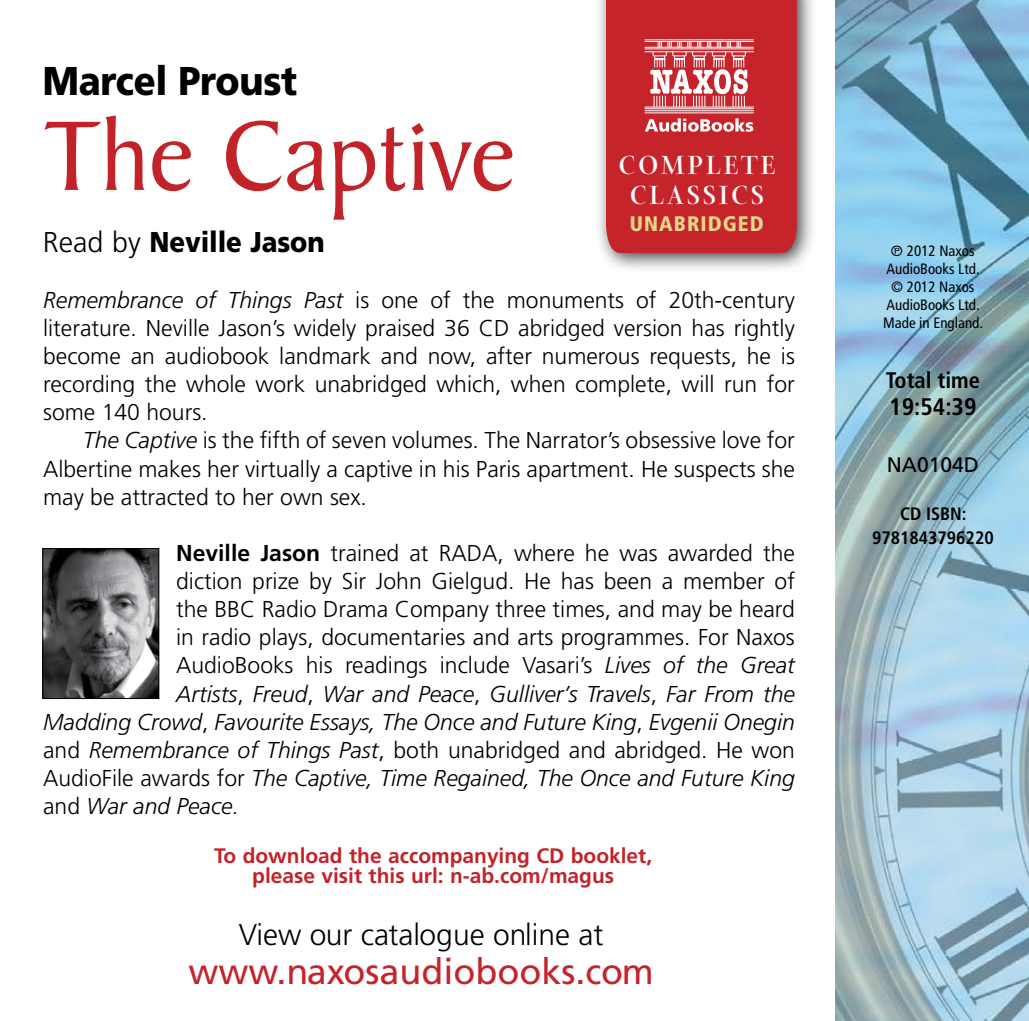
<style>
.page{position:relative;width:1029px;height:1021px;background:#fff}
.page>*{position:absolute;margin:0;border:0;box-sizing:border-box;transform-origin:0 0}
.t1{font:106.2px "Baker Signet BT";color:#c22329}
.t2{font:900 40.2px "Frutiger";letter-spacing:-.005em;color:#000;scale:.9 1}
.t3{font:36px "Frutiger";color:#c6242b}
.t4{font:300 30px "Frutiger";color:#000}
.t5{font:900 28.8px "Frutiger";letter-spacing:-.005em;color:#000;scale:.9 1}
.t6{font:700 28.5px/30px "Arepo";letter-spacing:.1em;color:#fff;text-align:center}
.t7{font:700 condensed 24px "Frutiger";color:#000}
.t8{font:300 22.8px/28.2px "Frutiger";color:#000;text-align:justify}
.t9{font:italic 300 22.8px "Frutiger";color:#000}
.t10{font:700 condensed 22.5px "Frutiger";color:#000}
.t11{font:700 21px/20.1px "Frutiger";color:#c22329;text-align:center}
.t12{font:900 condensed 21px "Frutiger";letter-spacing:.05em;color:#e7d68c}
.t13{font:21px "Frutiger";color:#000}
.t14{font:700 condensed 18px/24px "Frutiger";color:#000;text-align:center}
.t15{font:condensed 15px "Frutiger";color:#000}
.s1{font-weight:300}
.s2{font-style:italic}
.s3{font-weight:700}
.s4{font-style:normal}
</style>
<div class="page">
<img style="left:835px;top:0;width:194px;height:1020px">
<img style="left:45px;top:550px;width:112px;height:146px">
<div style="left:43px;top:548px;width:116px;height:150px;border:1px solid #000"></div>
<div style="left:594px;top:0;width:223px;height:274px;background:#000;opacity:.75"></div>
<div style="left:606px;top:0;width:191px;height:253px;background:#c6242b"></div>
<hr style="left:645px;top:51px;width:109px;height:1px;background:#fff">
<hr style="left:645px;top:107px;width:109px;height:1px;background:#fff">
<hr style="left:645px;top:48px;width:109px;height:1px;background:#fff">
<hr style="left:645px;top:47px;width:109px;height:1px;background:#fff">
<hr style="left:645px;top:41px;width:109px;height:1px;background:#fff">
<hr style="left:645px;top:39px;width:109px;height:1px;background:#fff">
<hr style="left:645px;top:108px;width:109px;height:1px;background:#fff">
<hr style="left:645px;top:112px;width:109px;height:1px;background:#fff">
<hr style="left:645px;top:110px;width:109px;height:1px;background:#fff">
<svg style="left:650px;top:42px;width:98px;height:66px"></svg>
<svg style="left:645px;top:118px;width:108px;height:14px"></svg>
<svg style="left:891px;top:245px;width:11px;height:11px"></svg>
<h2 class="t2" style="left:43px;top:57px;width:284px">Marcel Proust</h2>
<h1 class="t1" style="left:43px;top:93px;width:475px">The Captive</h1>
<p class="t5" style="left:43px;top:224px;width:315px"><span class="s1">Read by</span> Neville Jason</p>
<p class="t8" style="left:43px;top:286px;width:753px"><span class="s2">Remembrance of Things Past</span> is one of the monuments of 20th-century literature. Neville Jason’s widely praised 36 CD abridged version has rightly become an audiobook landmark and now, after numerous requests, he is recording the whole work unabridged which, when complete, will run for some 140 hours.</p>
<p class="t8" style="left:43px;top:426px;width:753px;text-indent:40px"><span class="s2">The Captive</span> is the fifth of seven volumes. The Narrator’s obsessive love for Albertine makes her virtually a captive in his Paris apartment. He suspects she may be attracted to her own sex.</p>
<p class="t8" style="left:176px;top:539px;width:620px"><span class="s3">Neville Jason</span> trained at RADA, where he was awarded the</p>
<p class="t8" style="left:176px;top:567px;width:620px">diction prize by Sir John Gielgud. He has been a member of</p>
<p class="t8" style="left:176px;top:595px;width:620px">the BBC Radio Drama Company three times, and may be heard</p>
<p class="t8" style="left:176px;top:623px;width:620px">in radio plays, documentaries and arts programmes. For Naxos</p>
<p class="t8" style="left:176px;top:651px;width:620px">AudioBooks his readings include Vasari’s <span class="s2">Lives of the Great</span></p>
<p class="t9" style="left:176px;top:680px;width:620px">Artists<span class="s4">,</span> Freud<span class="s4">,</span> War and Peace<span class="s4">,</span> Gulliver’s Travels<span class="s4">,</span> Far From the</p>
<p class="t9" style="left:43px;top:708px;width:753px">Madding Crowd<span class="s4">,</span> Favourite Essays, The Once and Future King<span class="s4">,</span> Evgenii Onegin</p>
<p class="t8" style="left:43px;top:735px;width:753px">and <span class="s2">Remembrance of Things Past</span>, both unabridged and abridged. He won</p>
<p class="t9" style="left:43px;top:765px;width:753px"><span class="s4">AudioFile awards for</span> The Captive, Time Regained, The Once and Future King</p>
<p class="t9" style="left:43px;top:793px;width:197px"><span class="s4">and</span> War and Peace.</p>
<p class="t6" style="left:618px;top:151px;width:159px">COMPLETE<br>CLASSICS</p>
<p class="t12" style="left:630px;top:211px;width:135px">UNABRIDGED</p>
<p class="t11" style="left:214px;top:845px;width:440px">To download the accompanying CD booklet, please visit this url: n-ab.com/magus</p>
<h3 class="t4" style="left:239px;top:917px;width:366px">View our catalogue online at</h3>
<h3 class="t3" style="left:189px;top:950px;width:467px">www.naxosaudiobooks.com</h3>
<p class="t15" style="left:907px;top:242px;width:69px">2012 Naxos</p>
<p class="t15" style="left:887px;top:260px;width:95px">AudioBooks Ltd.</p>
<p class="t15" style="left:891px;top:278px;width:85px">© 2012 Naxos</p>
<p class="t15" style="left:887px;top:296px;width:95px">AudioBooks Ltd.</p>
<p class="t15" style="left:883px;top:314px;width:101px">Made in England.</p>
<p class="t10" style="left:886px;top:366px;width:96px">Total time</p>
<p class="t7" style="left:889px;top:392px;width:89px">19:54:39</p>
<p class="t13" style="left:887px;top:452px;width:94px">NA0104D</p>
<p class="t14" style="left:872px;top:501px;width:123px">CD ISBN:<br>9781843796220</p>
</div>
